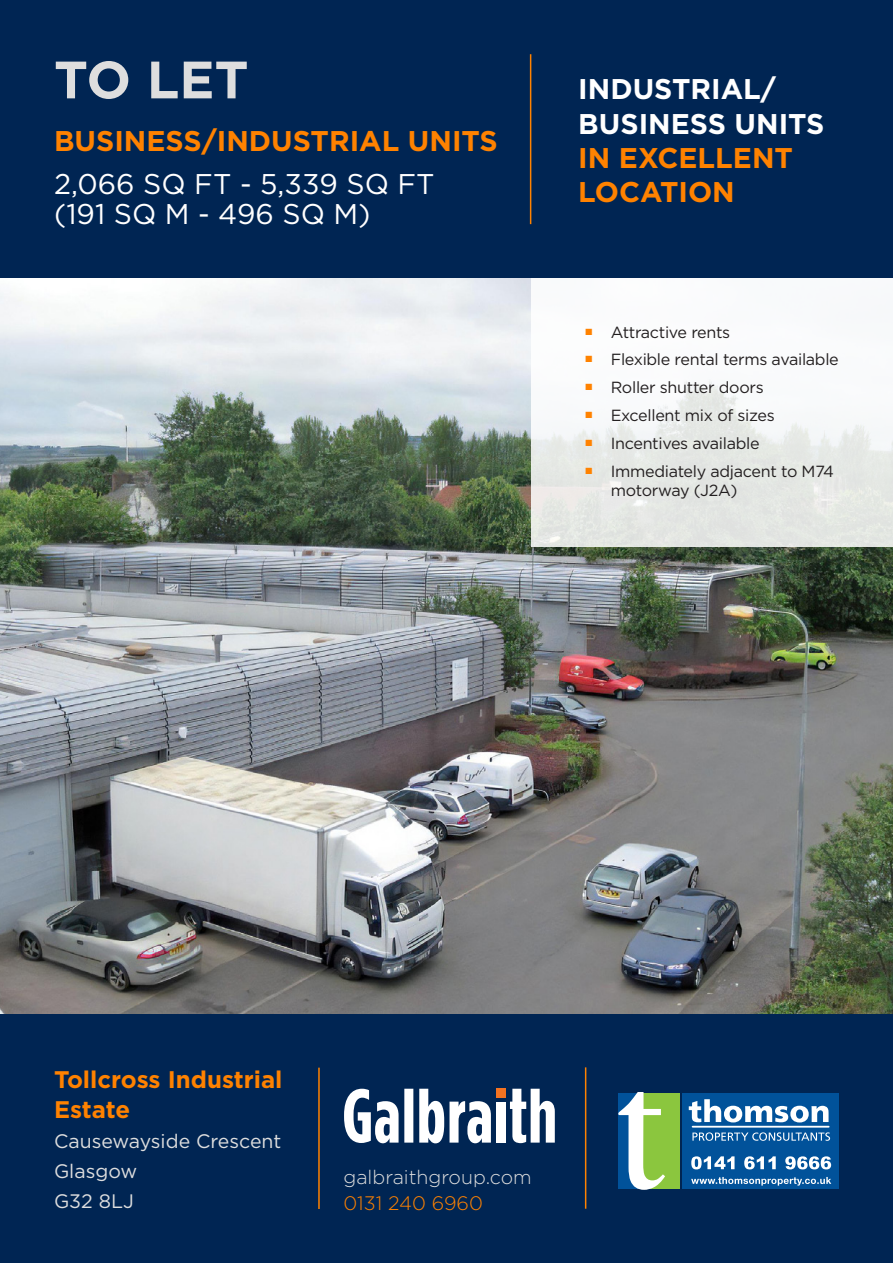
<style>
.page{position:relative;width:893px;height:1263px;background:#fff}
.page>*{position:absolute;margin:0;border:0;box-sizing:border-box;transform-origin:0 0}
.t1{font:700 52.5px "Gotham";color:#dedede}
.t2{font:700 28.5px/34.3px "Gotham";color:#fff}
.BODY{font:28.5px "Gotham";color:#fff}
.t3{font:700 28.5px "Gotham";color:#ff8200}
.t4{font:700 24px/30px "Gotham";color:#ff8200}
.t5{font:19.5px/30px "Gotham";color:#dedede}
.t6{font:300 19.5px "Gotham";color:#dedede}
.t7{font:300 19.5px "Gotham";color:#ff8200}
.t8{font:16.2px/19.4px "Gotham";letter-spacing:-.02em;color:#231f20}
.s1{color:#ff8200}
</style>
<div class="page">
<div style="left:0;top:0;width:893px;height:278px;background:#002553"></div>
<div style="left:0;top:1014px;width:893px;height:249px;background:#002553"></div>
<img style="left:0;top:279px;width:893px;height:735px">
<hr style="left:318px;top:1068px;width:2px;height:141px;background:#ff8200">
<hr style="left:530px;top:54px;width:1px;height:170px;background:#ff8200">
<div style="left:531px;top:278px;width:362px;height:268px;background:linear-gradient(to bottom,#fff,#e1e4e0)"></div>
<hr style="left:585px;top:1067px;width:1px;height:142px;background:#ff8200">
<div style="left:682px;top:1093px;width:157px;height:95px;background:#01529a"></div>
<div style="left:640px;top:1093px;width:40px;height:96px;background:#8bc63e"></div>
<svg style="left:618px;top:1093px;width:47px;height:97px"></svg>
<hr style="left:693px;top:1126px;width:136px;height:1px;background:#fff">
<svg style="left:691px;top:1177px;width:140px;height:8px"></svg>
<svg style="left:691px;top:1156px;width:140px;height:13px"></svg>
<svg style="left:692px;top:1132px;width:138px;height:9px"></svg>
<svg style="left:689px;top:1099px;width:139px;height:23px"></svg>
<svg style="left:344px;top:1089px;width:211px;height:54px"></svg>
<div style="left:496px;top:1089px;width:10px;height:9px;background:#f47321"></div>
<div style="left:497px;top:1102px;width:9px;height:41px;background:#fff"></div>
<p class="t1" style="left:54px;top:45px;width:196px">TO LET</p>
<p class="t3" style="left:54px;top:122px;width:445px">BUSINESS/INDUSTRIAL UNITS</p>
<p class="BODY" style="left:54px;top:166px;width:382px">2,066 SQ FT - 5,339 SQ FT</p>
<p class="BODY" style="left:54px;top:196px;width:318px">(191 SQ M - 496 SQ M)</p>
<p class="t2" style="left:578px;top:72px;width:248px">INDUSTRIAL/<br>BUSINESS UNITS<br><span class="s1">IN EXCELLENT<br>LOCATION</span></p>
<p class="t8" style="left:585px;top:322px;width:146px"><sup>■</sup> Attractive rents</p>
<p class="t8" style="left:585px;top:350px;width:255px"><sup>■</sup> Flexible rental terms available</p>
<p class="t8" style="left:585px;top:377px;width:180px"><sup>■</sup> Roller shutter doors</p>
<p class="t8" style="left:585px;top:405px;width:191px"><sup>■</sup> Excellent mix of sizes</p>
<p class="t8" style="left:585px;top:433px;width:176px"><sup>■</sup> Incentives available</p>
<p class="t8" style="left:611px;top:461px;width:225px;text-indent:-25px"><sup>■</sup> Immediately adjacent to M74 motorway (J2A)</p>
<p class="t4" style="left:54px;top:1064px;width:230px">Tollcross Industrial<br>Estate</p>
<p class="t5" style="left:54px;top:1125px;width:229px">Causewayside Crescent<br>Glasgow<br>G32 8LJ</p>
<p class="t6" style="left:344px;top:1165px;width:190px">galbraithgroup.com</p>
<p class="t7" style="left:344px;top:1191px;width:141px">0131 240 6960</p>
</div>
